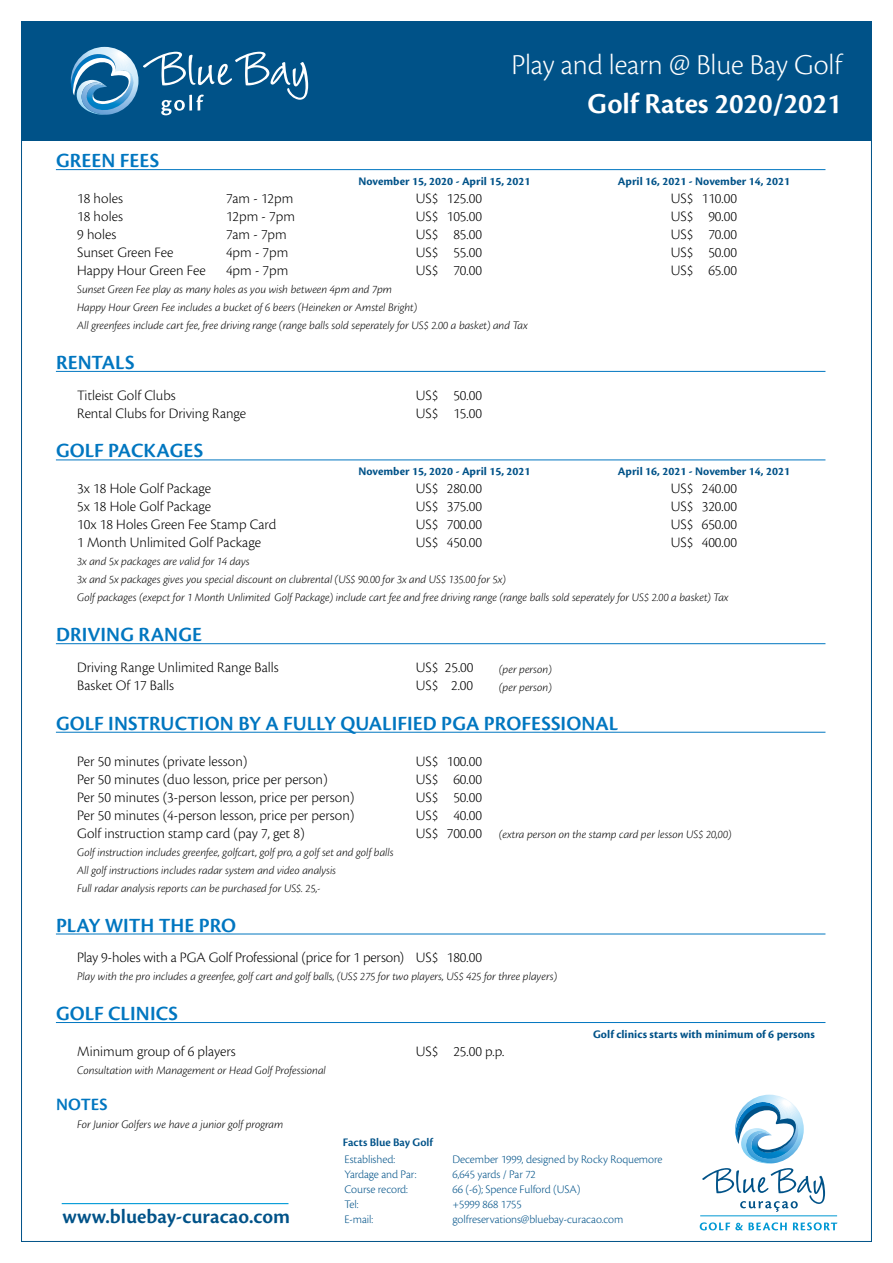
<style>
.page{position:relative;width:893px;height:1263px;background:#fff}
.page>*{position:absolute;margin:0;border:0;box-sizing:border-box;transform-origin:0 0}
.t1{font:300 30px "Cronos Pro";letter-spacing:-.005em;color:#fff}
.t2{font:600 30px "Cronos Pro";letter-spacing:-.005em;color:#fff}
.Prijs_header{font:600 21px "Cronos Pro";letter-spacing:.005em;color:#0076c0}
.t3{font:600 21px "Cronos Pro";color:#005288}
.notes{font:600 18px "Cronos Pro";letter-spacing:.005em;color:#0076c0}
.platte_tekst{font:300 15px "Cronos Pro";color:#000}
.notes-2{font:italic 300 12px/18px "Cronos Pro";letter-spacing:-.005em;color:#000}
.t4{font:300 12px "Cronos Pro";letter-spacing:-.005em;color:#005288}
.Periode{font:700 12px "Cronos Pro";color:#005288}
.platte_tekst-2{font:italic 300 12px "Cronos Pro";color:#000}
.t5{font:600 12px "Cronos Pro";color:#005288}
</style>
<div class="page">
<div style="left:21px;top:21px;width:851px;height:120px;background:#005288"></div>
<svg style="left:700px;top:1222px;width:87px;height:8px"></svg>
<svg style="left:793px;top:1222px;width:44px;height:8px"></svg>
<svg style="left:702px;top:1095px;width:123px;height:117px"></svg>
<hr style="left:700px;top:1215px;width:137px;height:1px;background:#0098d4">
<svg style="left:71px;top:47px;width:237px;height:68px"></svg>
<hr style="left:62px;top:1203px;width:226px;height:1px;background:#009ad7">
<hr style="left:56px;top:169px;width:769px;height:1px;background:#0076c0">
<hr style="left:56px;top:371px;width:769px;height:1px;background:#0076c0">
<hr style="left:56px;top:459px;width:769px;height:1px;background:#0076c0">
<hr style="left:56px;top:643px;width:769px;height:1px;background:#0076c0">
<hr style="left:56px;top:732px;width:769px;height:1px;background:#0076c0">
<hr style="left:56px;top:934px;width:769px;height:1px;background:#0076c0">
<hr style="left:56px;top:1022px;width:769px;height:1px;background:#0076c0">
<p class="Prijs_header" style="left:56px;top:149px;width:105px">GREEN FEES</p>
<p class="t1" style="left:511px;top:48px;width:332px">Play and learn @ Blue Bay Golf</p>
<p class="t2" style="left:588px;top:87px;width:256px">Golf Rates 2020/2021</p>
<p class="Periode" style="left:358px;top:174px;width:174px">November 15, 2020 - April 15, 2021</p>
<p class="Periode" style="left:618px;top:174px;width:174px">April 16, 2021 - November 14, 2021</p>
<p class="platte_tekst" style="left:77px;top:190px;width:47px">18 holes</p>
<p class="platte_tekst" style="left:226px;top:190px;width:69px">7am - 12pm</p>
<p class="platte_tekst" style="left:416px;top:190px;width:68px">US$ 125.00</p>
<p class="platte_tekst" style="left:671px;top:190px;width:68px">US$ 110.00</p>
<p class="platte_tekst" style="left:77px;top:208px;width:47px">18 holes</p>
<p class="platte_tekst" style="left:226px;top:208px;width:70px">12pm - 7pm</p>
<p class="platte_tekst" style="left:416px;top:208px;width:68px">US$ 105.00</p>
<p class="platte_tekst" style="left:671px;top:208px;width:67px">US$ 90.00</p>
<p class="platte_tekst" style="left:77px;top:226px;width:41px">9 holes</p>
<p class="platte_tekst" style="left:226px;top:226px;width:62px">7am - 7pm</p>
<p class="platte_tekst" style="left:416px;top:226px;width:67px">US$ 85.00</p>
<p class="platte_tekst" style="left:671px;top:226px;width:67px">US$ 70.00</p>
<p class="platte_tekst" style="left:77px;top:244px;width:98px">Sunset Green Fee</p>
<p class="platte_tekst" style="left:226px;top:244px;width:64px">4pm - 7pm</p>
<p class="platte_tekst" style="left:416px;top:244px;width:67px">US$ 55.00</p>
<p class="platte_tekst" style="left:671px;top:244px;width:67px">US$ 50.00</p>
<p class="platte_tekst" style="left:77px;top:262px;width:130px">Happy Hour Green Fee</p>
<p class="platte_tekst" style="left:226px;top:262px;width:64px">4pm - 7pm</p>
<p class="platte_tekst" style="left:416px;top:262px;width:67px">US$ 70.00</p>
<p class="platte_tekst" style="left:671px;top:262px;width:67px">US$ 65.00</p>
<p class="notes-2" style="left:77px;top:280px;width:316px">Sunset Green Fee play as many holes as you wish between 4pm and 7pm</p>
<p class="notes-2" style="left:77px;top:298px;width:341px">Happy Hour Green Fee includes a bucket of 6 beers (Heineken or Amstel Bright)</p>
<p class="notes-2" style="left:77px;top:316px;width:452px">All greenfees include cart fee, free driving range (range balls sold seperately for US$ 2.00 a basket) and Tax</p>
<p class="Prijs_header" style="left:56px;top:350px;width:80px">RENTALS</p>
<p class="platte_tekst" style="left:77px;top:386px;width:100px">Titleist Golf Clubs</p>
<p class="platte_tekst" style="left:416px;top:386px;width:67px">US$ 50.00</p>
<p class="platte_tekst" style="left:77px;top:404px;width:171px">Rental Clubs for Driving Range</p>
<p class="platte_tekst" style="left:416px;top:404px;width:67px">US$ 15.00</p>
<p class="Prijs_header" style="left:56px;top:439px;width:149px">GOLF PACKAGES</p>
<p class="Periode" style="left:358px;top:465px;width:174px">November 15, 2020 - April 15, 2021</p>
<p class="Periode" style="left:618px;top:465px;width:174px">April 16, 2021 - November 14, 2021</p>
<p class="platte_tekst" style="left:77px;top:480px;width:136px">3x 18 Hole Golf Package</p>
<p class="platte_tekst" style="left:416px;top:480px;width:67px">US$ 280.00</p>
<p class="platte_tekst" style="left:671px;top:480px;width:68px">US$ 240.00</p>
<p class="platte_tekst" style="left:77px;top:498px;width:136px">5x 18 Hole Golf Package</p>
<p class="platte_tekst" style="left:416px;top:498px;width:67px">US$ 375.00</p>
<p class="platte_tekst" style="left:671px;top:498px;width:68px">US$ 320.00</p>
<p class="platte_tekst" style="left:77px;top:516px;width:201px">10x 18 Holes Green Fee Stamp Card</p>
<p class="platte_tekst" style="left:416px;top:516px;width:67px">US$ 700.00</p>
<p class="platte_tekst" style="left:671px;top:516px;width:68px">US$ 650.00</p>
<p class="platte_tekst" style="left:77px;top:534px;width:185px">1 Month Unlimited Golf Package</p>
<p class="platte_tekst" style="left:416px;top:534px;width:67px">US$ 450.00</p>
<p class="platte_tekst" style="left:671px;top:534px;width:68px">US$ 400.00</p>
<p class="platte_tekst-2" style="left:77px;top:555px;width:174px">3x and 5x packages are valid for 14 days</p>
<p class="notes-2" style="left:77px;top:571px;width:430px">3x and 5x packages gives you special discount on clubrental (US$ 90.00 for 3x and US$ 135.00 for 5x)</p>
<p class="notes-2" style="left:77px;top:589px;width:653px">Golf packages (exepct for 1 Month Unlimited Golf Package) include cart fee and free driving range (range balls sold seperately for US$ 2.00 a basket) Tax</p>
<p class="Prijs_header" style="left:56px;top:623px;width:147px">DRIVING RANGE</p>
<p class="platte_tekst" style="left:77px;top:659px;width:203px">Driving Range Unlimited Range Balls</p>
<p class="platte_tekst" style="left:416px;top:659px;width:59px">US$ 25.00</p>
<p class="platte_tekst" style="left:77px;top:677px;width:98px">Basket Of 17 Balls</p>
<p class="platte_tekst" style="left:416px;top:677px;width:59px">US$ 2.00</p>
<p class="Prijs_header" style="left:56px;top:711px;width:564px">GOLF INSTRUCTION BY A FULLY QUALIFIED PGA PROFESSIONAL</p>
<p class="platte_tekst" style="left:77px;top:752px;width:172px">Per 50 minutes (private lesson)</p>
<p class="platte_tekst" style="left:416px;top:752px;width:67px">US$ 100.00</p>
<p class="platte_tekst" style="left:77px;top:770px;width:252px">Per 50 minutes (duo lesson, price per person)</p>
<p class="platte_tekst" style="left:416px;top:770px;width:67px">US$ 60.00</p>
<p class="platte_tekst" style="left:77px;top:788px;width:279px">Per 50 minutes (3-person lesson, price per person)</p>
<p class="platte_tekst" style="left:416px;top:788px;width:67px">US$ 50.00</p>
<p class="platte_tekst" style="left:77px;top:806px;width:279px">Per 50 minutes (4-person lesson, price per person)</p>
<p class="platte_tekst" style="left:416px;top:806px;width:67px">US$ 40.00</p>
<p class="platte_tekst" style="left:77px;top:824px;width:229px">Golf instruction stamp card (pay 7, get 8)</p>
<p class="platte_tekst" style="left:416px;top:824px;width:67px">US$ 700.00</p>
<p class="notes-2" style="left:77px;top:843px;width:318px">Golf instruction includes greenfee, golfcart, golf pro, a golf set and golf balls<br>All golf instructions includes radar system and video analysis<br>Full radar analysis reports can be purchased for US$. 25,-</p>
<p class="Prijs_header" style="left:56px;top:913px;width:182px">PLAY WITH THE PRO</p>
<p class="platte_tekst" style="left:77px;top:949px;width:406px">Play 9-holes with a PGA Golf Professional (price for 1 person) US$ 180.00</p>
<p class="notes-2" style="left:77px;top:967px;width:481px">Play with the pro includes a greenfee, golf cart and golf balls, (US$ 275 for two players, US$ 425 for three players)</p>
<p class="Prijs_header" style="left:56px;top:1001px;width:123px">GOLF CLINICS</p>
<p class="Periode" style="left:593px;top:1027px;width:223px">Golf clinics starts with minimum of 6 persons</p>
<p class="platte_tekst" style="left:77px;top:1043px;width:160px">Minimum group of 6 players</p>
<p class="platte_tekst" style="left:416px;top:1043px;width:90px">US$ 25.00 p.p.</p>
<p class="notes-2" style="left:77px;top:1061px;width:250px">Consultation with Management or Head Golf Professional</p>
<p class="notes" style="left:56px;top:1094px;width:53px">NOTES</p>
<p class="notes-2" style="left:77px;top:1115px;width:208px">For Junior Golfers we have a junior golf program</p>
<p class="notes-2" style="left:499px;top:660px;width:54px">(per person)</p>
<p class="notes-2" style="left:499px;top:678px;width:54px">(per person)</p>
<p class="notes-2" style="left:499px;top:826px;width:234px">(extra person on the stamp card per lesson US$ 20,00)</p>
<p class="t3" style="left:63px;top:1204px;width:229px">www.bluebay-curacao.com</p>
<p class="t5" style="left:343px;top:1135px;width:91px">Facts Blue Bay Golf</p>
<p class="t4" style="left:344px;top:1152px;width:52px">Established:</p>
<p class="t4" style="left:452px;top:1152px;width:211px">December 1999, designed by Rocky Roquemore</p>
<p class="t4" style="left:344px;top:1167px;width:73px">Yardage and Par:</p>
<p class="t4" style="left:452px;top:1167px;width:85px">6,645 yards / Par 72</p>
<p class="t4" style="left:344px;top:1182px;width:65px">Course record:</p>
<p class="t4" style="left:452px;top:1182px;width:129px">66 (-6); Spence Fulford (USA)</p>
<p class="t4" style="left:344px;top:1197px;width:16px">Tel:</p>
<p class="t4" style="left:452px;top:1197px;width:71px">+5999 868 1755</p>
<p class="t4" style="left:344px;top:1212px;width:30px">E-mail:</p>
<p class="t4" style="left:452px;top:1212px;width:172px">golfreservations@bluebay-curacao.com</p>
</div>
